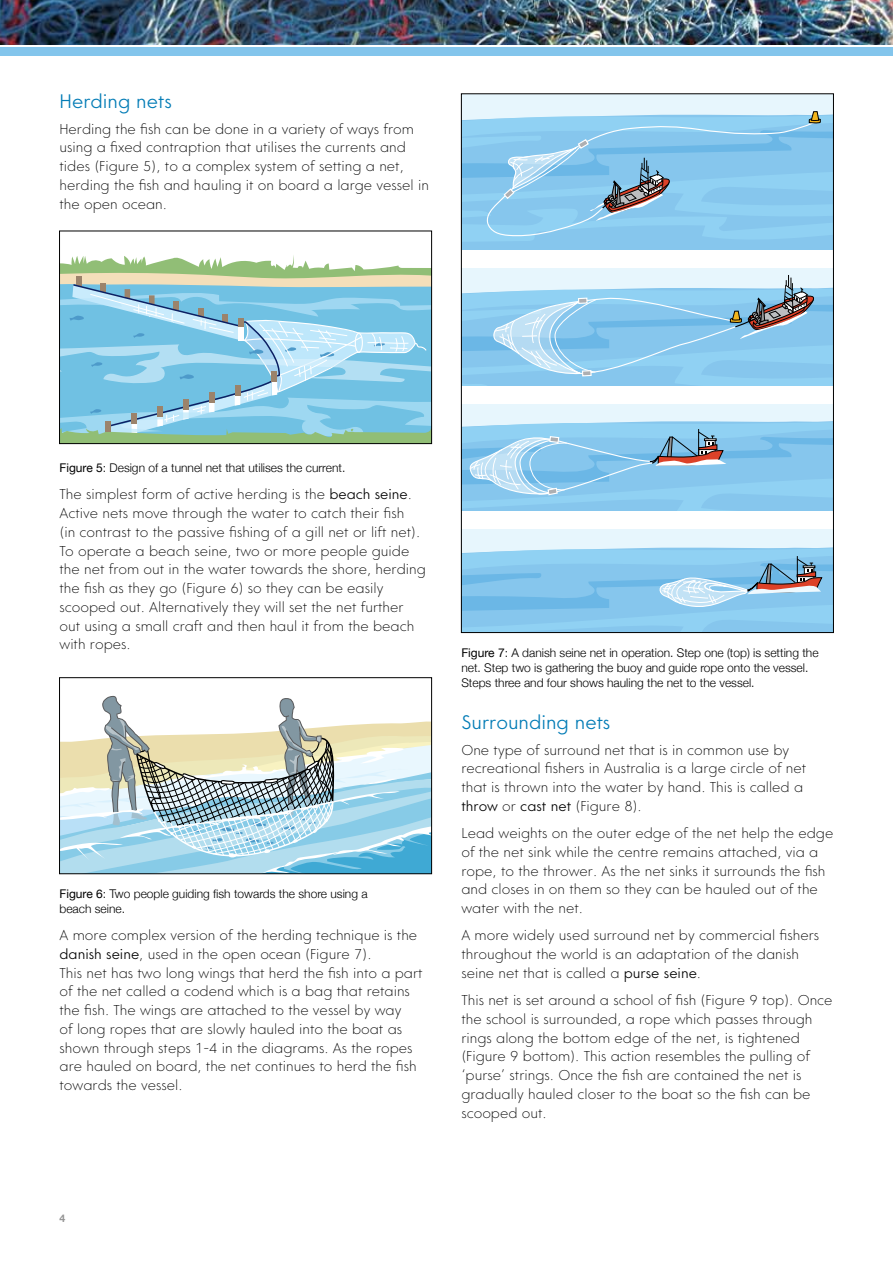
<style>
.page{position:relative;width:893px;height:1263px;background:#fff}
.page>*{position:absolute;margin:0;border:0;box-sizing:border-box;transform-origin:0 0}
.t1{font:300 19.5px "Core Sans G35";color:#037cb6}
.t2{font:200 14.25px/18.8px "Core Sans G25";color:#000}
.t3{font:300 14.25px "Core Sans G35";color:#000}
.t4{font:300 12px/15px "Helvetica Neue";color:#000}
.t5{font:700 10.5px "Helvetica Neue";color:#949494}
.s1{font-weight:400}
.s2{font-family:"Core Sans G35";font-weight:300}
.s3{font-family:"Core Sans G25";font-weight:200}
</style>
<div class="page">
<svg style="left:61px;top:255px;width:369px;height:187px;background:#96ccd9"></svg>
<div style="left:59px;top:231px;width:373px;height:213px;border:1px solid #000"></div>
<svg style="left:61px;top:695px;width:369px;height:177px"></svg>
<div style="left:59px;top:677px;width:373px;height:197px;border:1px solid #000"></div>
<div style="left:461px;top:94px;width:372px;height:125px;background:#e7f6fd"></div>
<div style="left:461px;top:402px;width:372px;height:126px;background:#e7f6fd"></div>
<div style="left:461px;top:529px;width:372px;height:103px;background:#e7f6fd"></div>
<div style="left:461px;top:386px;width:372px;height:18px;background:#fff"></div>
<div style="left:461px;top:511px;width:372px;height:18px;background:#fff"></div>
<svg style="left:463px;top:421px;width:369px;height:90px;background:#8ec7ea"></svg>
<svg style="left:463px;top:111px;width:369px;height:275px;background:#9cceec"></svg>
<svg style="left:463px;top:547px;width:369px;height:84px;background:#8cc7ea"></svg>
<img style="left:0;top:0;width:893px;height:45px">
<div style="left:0;top:47px;width:893px;height:8px;background:#83c5ec"></div>
<h1 class="t1" style="left:60px;top:90px;width:114px">Herding nets</h1>
<p class="t2" style="left:60px;top:120px;width:371px">Herding the fish can be done in a variety of ways from using a fixed contraption that utilises the currents and tides (Figure 5), to a complex system of setting a net, herding the fish and hauling it on board a large vessel in the open ocean.</p>
<p class="t4" style="left:60px;top:459px;width:287px"><span class="s1">Figure 5</span>: Design of a tunnel net that utilises the current.</p>
<p class="t2" style="left:60px;top:485px;width:368px">The simplest form of active herding is the <span class="s2">beach seine</span>.<br>Active nets move through the water to catch their fish<br>(in contrast to the passive fishing of a gill net or lift net).<br>To operate a beach seine, two or more people guide the net from out in the water towards the shore, herding the fish as they go (Figure 6) so they can be easily scooped out. Alternatively they will set the net further out using a small craft and then haul it from the beach with ropes.</p>
<p class="t4" style="left:60px;top:885px;width:310px"><span class="s1">Figure 6</span>: Two people guiding fish towards the shore using a beach seine.</p>
<p class="t2" style="left:60px;top:926px;width:365px">A more complex version of the herding technique is the <span class="s2">danish seine</span>, used in the open ocean (Figure 7).<br>This net has two long wings that herd the fish into a part of the net called a codend which is a bag that retains the fish. The wings are attached to the vessel by way<br>of long ropes that are slowly hauled into the boat as shown through steps 1-4 in the diagrams. As the ropes are hauled on board, the net continues to herd the fish towards the vessel.</p>
<p class="t4" style="left:461px;top:644px;width:359px"><span class="s1">Figure 7</span>: A danish seine net in operation. Step one (top) is setting the net. Step two is gathering the buoy and guide rope onto the vessel.<br>Steps three and four shows hauling the net to the vessel.</p>
<h1 class="t1" style="left:461px;top:711px;width:151px">Surrounding nets</h1>
<p class="t2" style="left:461px;top:740px;width:346px">One type of surround net that is in common use by recreational fishers in Australia is a large circle of net that is thrown into the water by hand. This is called a</p>
<p class="t3" style="left:461px;top:797px;width:182px">throw <span class="s3">or</span> cast net <span class="s3">(Figure 8).</span></p>
<p class="t2" style="left:461px;top:824px;width:374px">Lead weights on the outer edge of the net help the edge of the net sink while the centre remains attached, via a rope, to the thrower. As the net sinks it surrounds the fish and closes in on them so they can be hauled out of the water with the net.</p>
<p class="t2" style="left:461px;top:926px;width:359px">A more widely used surround net by commercial fishers throughout the world is an adaptation of the danish seine net that is called a <span class="s2">purse seine</span>.</p>
<p class="t2" style="left:461px;top:991px;width:373px">This net is set around a school of fish (Figure 9 top). Once the school is surrounded, a rope which passes through rings along the bottom edge of the net, is tightened (Figure 9 bottom). This action resembles the pulling of ‘purse’ strings. Once the fish are contained the net is gradually hauled closer to the boat so the fish can be scooped out.</p>
<p class="t5" style="left:60px;top:1210px;width:7px">4</p>
</div>
